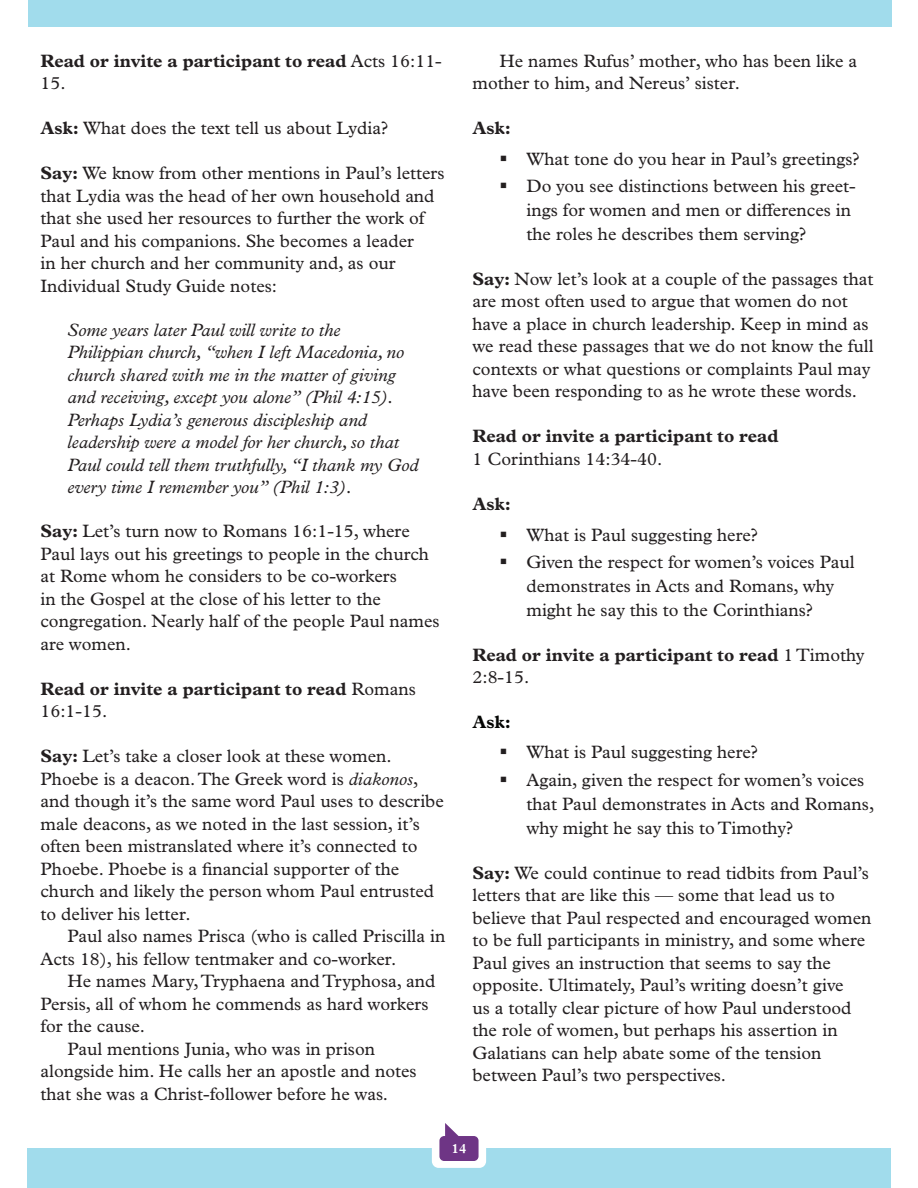
<style>
.page{position:relative;width:918px;height:1188px;background:#fff}
.page>*{position:absolute;margin:0;border:0;box-sizing:border-box;transform-origin:0 0}
.t1{font:18px/22.5px "Plantin MT Pro";color:#231f20}
.t2{font:italic 18px/22.5px "Plantin MT Pro";color:#231f20}
.t3{font:700 18px/22.5px "Plantin MT Pro";color:#231f20}
.t4{font:700 18px "Plantin MT Pro";color:#040503}
.t5{font:700 13.5px "Plantin MT Pro";color:#fff}
.s1{font-weight:400}
.s2{font-weight:700}
.s3{font-style:italic}
</style>
<div class="page">
<div style="left:27px;top:1148px;width:864px;height:40px;background:#a1dcec"></div>
<div style="left:432px;top:1104px;width:54px;height:64px;background:#fff;border-radius:7px"></div>
<div style="left:28px;top:0;width:864px;height:27px;background:#a1dcec"></div>
<svg style="left:439px;top:1123px;width:40px;height:38px"></svg>
<p class="t3" style="left:40px;top:49px;width:403px">Read or invite a participant to read <span class="s1">Acts 16:11-<br>15.</span></p>
<p class="t1" style="left:40px;top:117px;width:349px"><span class="s2">Ask:</span> What does the text tell us about Lydia?</p>
<p class="t1" style="left:40px;top:162px;width:406px"><span class="s2">Say:</span> We know from other mentions in Paul’s letters that Lydia was the head of her own household and that she used her resources to further the work of Paul and his companions. She becomes a leader<br>in her church and her community and, as our Individual Study Guide notes:</p>
<p class="t2" style="left:68px;top:318px;width:353px">Some years later Paul will write to the Philippian church, “when I left Macedonia, no church shared with me in the matter of giving and receiving, except you alone” (Phil 4:15).<br>Perhaps Lydia’s generous discipleship and leadership were a model for her church, so that Paul could tell them truthfully, “I thank my God every time I remember you” (Phil 1:3).</p>
<p class="t1" style="left:40px;top:520px;width:401px"><span class="s2">Say:</span> Let’s turn now to Romans 16:1-15, where Paul lays out his greetings to people in the church at Rome whom he considers to be co-workers<br>in the Gospel at the close of his letter to the congregation. Nearly half of the people Paul names are women.</p>
<p class="t3" style="left:40px;top:677px;width:377px">Read or invite a participant to read <span class="s1">Romans<br>16:1-15.</span></p>
<p class="t1" style="left:40px;top:745px;width:405px"><span class="s2">Say:</span> Let’s take a closer look at these women.<br>Phoebe is a deacon. The Greek word is <span class="s3">diakonos</span>, and though it’s the same word Paul uses to describe male deacons, as we noted in the last session, it’s often been mistranslated where it’s connected to Phoebe. Phoebe is a financial supporter of the church and likely the person whom Paul entrusted to deliver his letter.</p>
<p class="t1" style="left:40px;top:925px;width:406px;text-indent:27px">Paul also names Prisca (who is called Priscilla in<br>Acts 18), his fellow tentmaker and co-worker.</p>
<p class="t1" style="left:68px;top:970px;width:370px">He names Mary, Tryphaena and Tryphosa, and</p>
<p class="t1" style="left:40px;top:993px;width:390px">Persis, all of whom he commends as hard workers</p>
<p class="t1" style="left:40px;top:1015px;width:106px">for the cause.</p>
<p class="t1" style="left:68px;top:1038px;width:309px">Paul mentions Junia, who was in prison</p>
<p class="t1" style="left:40px;top:1060px;width:378px">alongside him. He calls her an apostle and notes</p>
<p class="t1" style="left:40px;top:1083px;width:349px">that she was a Christ-follower before he was.</p>
<p class="t1" style="left:472px;top:49px;width:386px;text-indent:27px">He names Rufus’ mother, who has been like a mother to him, and Nereus’ sister.</p>
<p class="t3" style="left:472px;top:117px;width:40px">Ask:</p>
<p class="t1" style="left:526px;top:145px;width:334px;line-height:27.3px">What tone do you hear in Paul’s greetings?<br>Do you see distinctions between his greet-</p>
<p class="t1" style="left:526px;top:198px;width:326px;line-height:24px">ings for women and men or differences in the roles he describes them serving?</p>
<p class="t1" style="left:472px;top:268px;width:403px"><span class="s2">Say:</span> Now let’s look at a couple of the passages that are most often used to argue that women do not have a place in church leadership. Keep in mind as we read these passages that we do not know the full contexts or what questions or complaints Paul may have been responding to as he wrote these words.</p>
<p class="t3" style="left:472px;top:425px;width:307px">Read or invite a participant to read</p>
<p class="t1" style="left:472px;top:448px;width:191px">1 Corinthians 14:34-40.</p>
<p class="t3" style="left:472px;top:493px;width:40px">Ask:</p>
<p class="t1" style="left:526px;top:521px;width:330px;line-height:27.3px">What is Paul suggesting here?<br>Given the respect for women’s voices Paul</p>
<p class="t1" style="left:526px;top:574px;width:309px;line-height:24px">demonstrates in Acts and Romans, why might he say this to the Corinthians?</p>
<p class="t3" style="left:472px;top:644px;width:394px">Read or invite a participant to read <span class="s1">1 Timothy<br>2:8-15.</span></p>
<p class="t4" style="left:472px;top:711px;width:40px">Ask:</p>
<p class="t1" style="left:526px;top:739px;width:339px;line-height:27.3px">What is Paul suggesting here?<br>Again, given the respect for women’s voices</p>
<p class="t1" style="left:526px;top:792px;width:349px;line-height:24px">that Paul demonstrates in Acts and Romans, why might he say this to Timothy?</p>
<p class="t1" style="left:472px;top:861px;width:400px"><span class="s2">Say:</span> We could continue to read tidbits from Paul’s letters that are like this — some that lead us to believe that Paul respected and encouraged women to be full participants in ministry, and some where Paul gives an instruction that seems to say the opposite. Ultimately, Paul’s writing doesn’t give<br>us a totally clear picture of how Paul understood the role of women, but perhaps his assertion in Galatians can help abate some of the tension between Paul’s two perspectives.</p>
<p class="t5" style="left:452px;top:1140px;width:16px">14</p>
</div>
